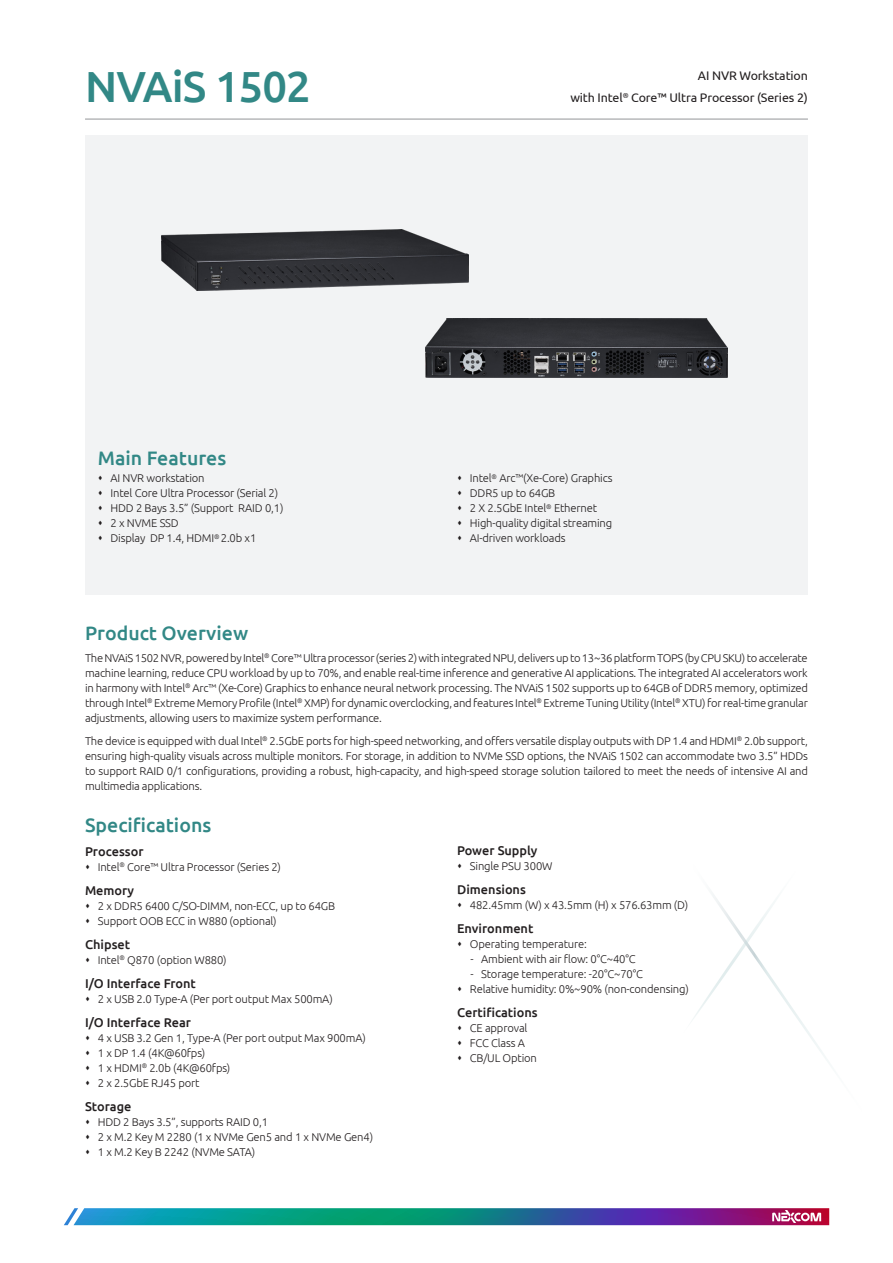
<style>
.page{position:relative;width:893px;height:1263px;background:#fff}
.page>*{position:absolute;margin:0;border:0;box-sizing:border-box;transform-origin:0 0}
.model_name{font:500 43.5px "Ubuntu";letter-spacing:-.02em;color:#328886}
.t1{font:500 19.5px "Ubuntu";color:#328886}
.item{font:500 12.75px "Ubuntu";color:#231f20}
.model_describe{font:12.45px/22.5px "Ubuntu";letter-spacing:-.01em;color:#231f20;text-align:right}
.product_overview{font:300 11.25px/15px "Ubuntu";letter-spacing:-.015em;color:#231f20;text-align:justify}
</style>
<div class="page">
<svg style="left:692px;top:893px;width:134px;height:166px"></svg>
<div style="left:85px;top:136px;width:723px;height:459px;background:#f2f3f4"></div>
<hr style="left:85px;top:119px;width:723px;height:1px;background:#939598">
<svg style="left:64px;top:1208px;width:765px;height:17px;background:#377394"></svg>
<img style="left:425px;top:319px;width:303px;height:59px">
<img style="left:162px;top:230px;width:306px;height:61px">
<p class="model_name" style="left:85px;top:59px;width:227px">NVAiS 1502</p>
<p class="model_describe" style="left:570px;top:63px;width:239px">AI NVR Workstation<br>with Intel<sup>®</sup> Core™ Ultra Processor (Series 2)</p>
<h2 class="t1" style="left:98px;top:446px;width:130px">Main Features</h2>
<p class="product_overview" style="left:111px;top:471px;width:96px">AI NVR workstation</p>
<p class="product_overview" style="left:111px;top:486px;width:169px">Intel Core Ultra Processor (Serial 2)</p>
<p class="product_overview" style="left:111px;top:501px;width:174px">HDD 2 Bays 3.5” (Support RAID 0,1)</p>
<p class="product_overview" style="left:111px;top:516px;width:70px">2 x NVME SSD</p>
<p class="product_overview" style="left:111px;top:531px;width:147px">Display DP 1.4, HDMI<sup>®</sup> 2.0b x1</p>
<p class="product_overview" style="left:470px;top:471px;width:144px">Intel<sup>®</sup> Arc™(Xe-Core) Graphics</p>
<p class="product_overview" style="left:470px;top:486px;width:87px">DDR5 up to 64GB</p>
<p class="product_overview" style="left:470px;top:501px;width:129px">2 X 2.5GbE Intel<sup>®</sup> Ethernet</p>
<p class="product_overview" style="left:470px;top:516px;width:144px">High-quality digital streaming</p>
<p class="product_overview" style="left:470px;top:531px;width:97px">AI-driven workloads</p>
<p class="t1" style="left:85px;top:621px;width:165px">Product Overview</p>
<p class="product_overview" style="left:85px;top:650px;width:724px">The NVAiS 1502 NVR, powered by Intel<sup>®</sup> Core™ Ultra processor (series 2) with integrated NPU, delivers up to 13~36 platform TOPS (by CPU SKU) to accelerate machine learning, reduce CPU workload by up to 70%, and enable real-time inference and generative AI applications. The integrated AI accelerators work in harmony with Intel<sup>®</sup> Arc™ (Xe-Core) Graphics to enhance neural network processing. The NVAiS 1502 supports up to 64GB of DDR5 memory, optimized through Intel<sup>®</sup> Extreme Memory Profile (Intel<sup>®</sup> XMP) for dynamic overclocking, and features Intel<sup>®</sup> Extreme Tuning Utility (Intel<sup>®</sup> XTU) for real-time granular adjustments, allowing users to maximize system performance.</p>
<p class="product_overview" style="left:85px;top:733px;width:724px">The device is equipped with dual Intel<sup>®</sup> 2.5GbE ports for high-speed networking, and offers versatile display outputs with DP 1.4 and HDMI<sup>®</sup> 2.0b support, ensuring high-quality visuals across multiple monitors. For storage, in addition to NVMe SSD options, the NVAiS 1502 can accommodate two 3.5” HDDs to support RAID 0/1 configurations, providing a robust, high-capacity, and high-speed storage solution tailored to meet the needs of intensive AI and multimedia applications.</p>
<p class="t1" style="left:85px;top:812px;width:128px">Specifications</p>
<p class="item" style="left:85px;top:843px;width:60px">Processor</p>
<p class="product_overview" style="left:98px;top:859px;width:185px">Intel<sup>®</sup> Core™ Ultra Processor (Series 2)</p>
<p class="item" style="left:85px;top:882px;width:51px">Memory</p>
<p class="product_overview" style="left:98px;top:898px;width:239px">2 x DDR5 6400 C/SO-DIMM, non-ECC, up to 64GB</p>
<p class="product_overview" style="left:98px;top:913px;width:180px">Support OOB ECC in W880 (optional)</p>
<p class="item" style="left:85px;top:936px;width:47px">Chipset</p>
<p class="product_overview" style="left:98px;top:952px;width:130px">Intel<sup>®</sup> Q870 (option W880)</p>
<p class="item" style="left:85px;top:975px;width:112px">I/O Interface Front</p>
<p class="product_overview" style="left:98px;top:991px;width:237px">2 x USB 2.0 Type-A (Per port output Max 500mA)</p>
<p class="item" style="left:85px;top:1014px;width:108px">I/O Interface Rear</p>
<p class="product_overview" style="left:98px;top:1030px;width:270px">4 x USB 3.2 Gen 1, Type-A (Per port output Max 900mA)</p>
<p class="product_overview" style="left:98px;top:1045px;width:109px">1 x DP 1.4 (4K@60fps)</p>
<p class="product_overview" style="left:98px;top:1060px;width:134px">1 x HDMI<sup>®</sup> 2.0b (4K@60fps)</p>
<p class="product_overview" style="left:98px;top:1075px;width:103px">2 x 2.5GbE RJ45 port</p>
<p class="item" style="left:85px;top:1098px;width:48px">Storage</p>
<p class="product_overview" style="left:98px;top:1114px;width:172px">HDD 2 Bays 3.5”, supports RAID 0,1</p>
<p class="product_overview" style="left:98px;top:1129px;width:277px">2 x M.2 Key M 2280 (1 x NVMe Gen5 and 1 x NVMe Gen4)</p>
<p class="product_overview" style="left:98px;top:1144px;width:159px">1 x M.2 Key B 2242 (NVMe SATA)</p>
<p class="item" style="left:457px;top:843px;width:82px">Power Supply</p>
<p class="product_overview" style="left:470px;top:858px;width:84px">Single PSU 300W</p>
<p class="item" style="left:457px;top:882px;width:70px">Dimensions</p>
<p class="product_overview" style="left:470px;top:897px;width:220px">482.45mm (W) x 43.5mm (H) x 576.63mm (D)</p>
<p class="item" style="left:457px;top:921px;width:78px">Environment</p>
<p class="product_overview" style="left:470px;top:936px;width:119px">Operating temperature:</p>
<p class="product_overview" style="left:471px;top:951px;width:167px">- Ambient with air flow: 0°C~40°C</p>
<p class="product_overview" style="left:471px;top:966px;width:174px">- Storage temperature: -20°C~70°C</p>
<p class="product_overview" style="left:470px;top:981px;width:221px">Relative humidity: 0%~90% (non-condensing)</p>
<p class="item" style="left:457px;top:1005px;width:82px">Certifications</p>
<p class="product_overview" style="left:470px;top:1020px;width:59px">CE approval</p>
<p class="product_overview" style="left:470px;top:1035px;width:57px">FCC Class A</p>
<p class="product_overview" style="left:470px;top:1050px;width:69px">CB/UL Option</p>
</div>
